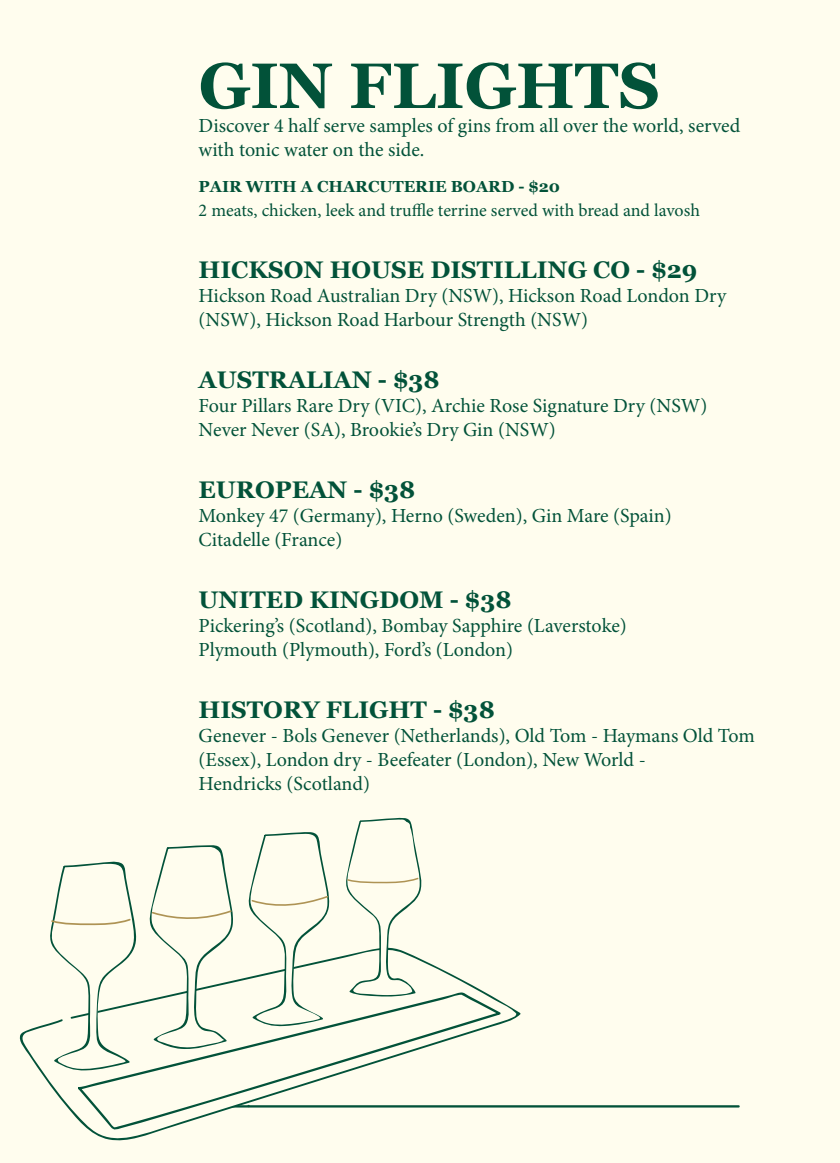
<style>
.page{position:relative;width:840px;height:1163px;background:#fff}
.page>*{position:absolute;margin:0;border:0;box-sizing:border-box;transform-origin:0 0}
.t1{font:700 64px "Georgia";color:#025239}
.t2{font:700 24px "Georgia";color:#025239}
.t3{font:20px/24px "Minion Pro";color:#025239}
.t4{font:18px "Minion Pro";color:#025239}
.t5{font:700 16px "Georgia";color:#025239}
</style>
<div class="page">
<div style="left:0;top:0;width:839px;height:1162px;background:#fffdee"></div>
<svg style="left:520px;top:1105px;width:219px;height:2px"></svg>
<svg style="left:19px;top:955px;width:501px;height:186px"></svg>
<svg style="left:49px;top:861px;width:88px;height:209px"></svg>
<svg style="left:148px;top:845px;width:86px;height:146px"></svg>
<svg style="left:247px;top:832px;width:82px;height:159px"></svg>
<svg style="left:345px;top:817px;width:78px;height:174px"></svg>
<svg style="left:77px;top:991px;width:423px;height:139px"></svg>
<p class="t1" style="left:198px;top:38px;width:462px">GIN FLIGHTS</p>
<p class="t3" style="left:198px;top:114px;width:543px">Discover 4 half serve samples of gins from all over the world, served with tonic water on the side.</p>
<p class="t5" style="left:198px;top:174px;width:363px">PAIR WITH A CHARCUTERIE BOARD - $20</p>
<p class="t4" style="left:198px;top:198px;width:502px">2 meats, chicken, leek and truffle terrine served with bread and lavosh</p>
<p class="t2" style="left:198px;top:252px;width:500px">HICKSON HOUSE DISTILLING CO - $29</p>
<p class="t3" style="left:198px;top:284px;width:529px">Hickson Road Australian Dry (NSW), Hickson Road London Dry (NSW), Hickson Road Harbour Strength (NSW)</p>
<p class="t2" style="left:198px;top:362px;width:242px">AUSTRALIAN - $38</p>
<p class="t3" style="left:198px;top:394px;width:510px">Four Pillars Rare Dry (VIC), Archie Rose Signature Dry (NSW)<br>Never Never (SA), Brookie’s Dry Gin (NSW)</p>
<p class="t2" style="left:198px;top:472px;width:218px">EUROPEAN - $38</p>
<p class="t3" style="left:198px;top:504px;width:474px">Monkey 47 (Germany), Herno (Sweden), Gin Mare (Spain)<br>Citadelle (France)</p>
<p class="t2" style="left:198px;top:582px;width:314px">UNITED KINGDOM - $38</p>
<p class="t3" style="left:198px;top:614px;width:429px">Pickering’s (Scotland), Bombay Sapphire (Laverstoke)</p>
<p class="t3" style="left:198px;top:638px;width:316px">Plymouth (Plymouth), Ford’s (London)</p>
<p class="t2" style="left:198px;top:692px;width:297px">HISTORY FLIGHT - $38</p>
<p class="t3" style="left:198px;top:724px;width:557px">Genever - Bols Genever (Netherlands), Old Tom - Haymans Old Tom (Essex), London dry - Beefeater (London), New World -</p>
<p class="t3" style="left:198px;top:772px;width:173px">Hendricks (Scotland)</p>
</div>
